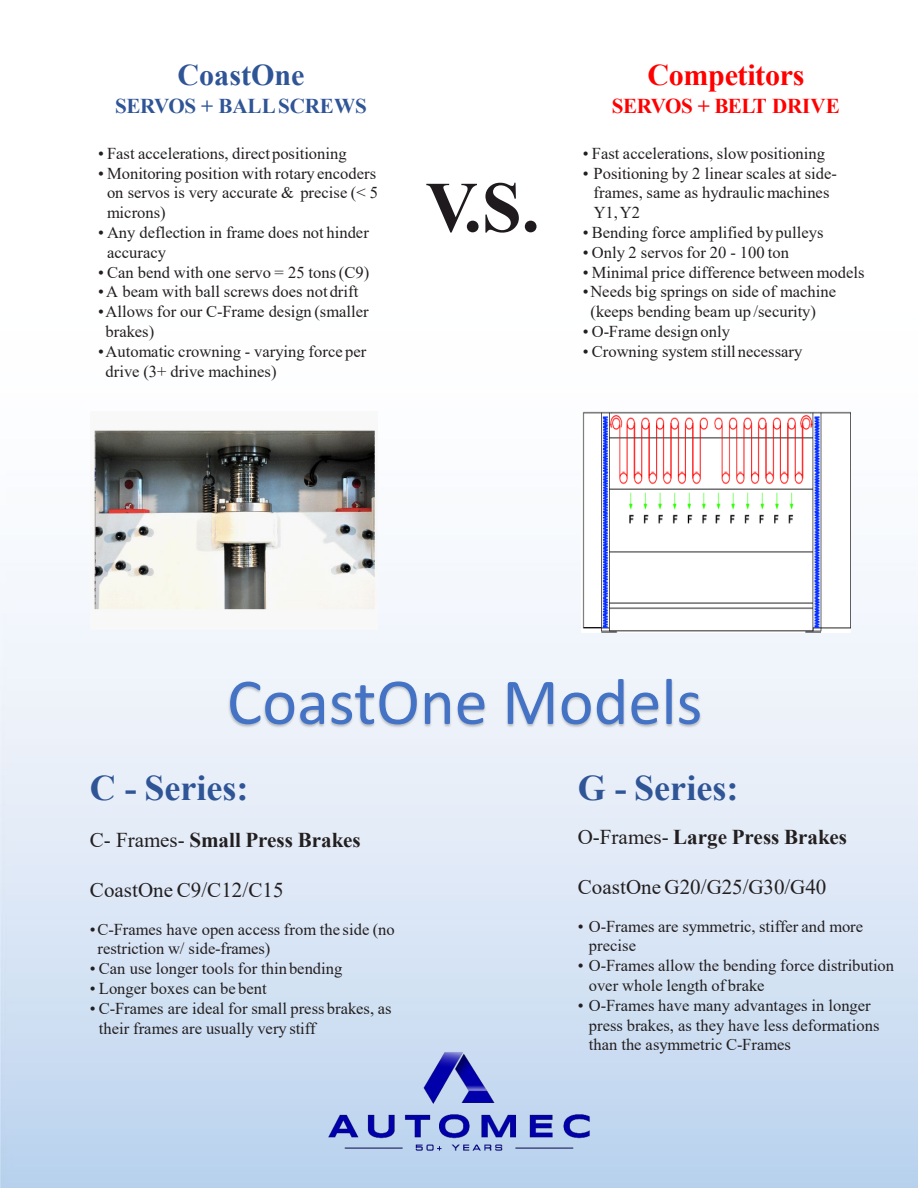
<style>
.page{position:relative;width:918px;height:1188px;background:#fff}
.page>*{position:absolute;margin:0;border:0;box-sizing:border-box;transform-origin:0 0}
.t1{font:700 72px "Times New Roman";color:#1e1a1e}
.t2{font:66px "Calibri";color:#4472c4}
.t3{font:700 36px "Times New Roman";color:#2f5597}
.t4{font:700 30px "Times New Roman";letter-spacing:-.01em;color:#f00}
.t5{font:700 30px "Times New Roman";color:#2f5597}
.t6{font:700 21px "Times New Roman";color:#231f20}
.t7{font:21px "Times New Roman";color:#231f20}
.t8{font:700 21px "Times New Roman";letter-spacing:-.005em;color:#2f5597}
.t9{font:700 21px "Times New Roman";letter-spacing:-.015em;color:#f00}
.t10{font:16.5px/19.8px "Times New Roman";color:#231f20}
.s1{font-weight:400}
</style>
<div class="page">
<img style="left:0;top:411px;width:918px;height:777px">
<img style="left:581px;top:411px;width:269px;height:221px">
<img style="left:90px;top:412px;width:288px;height:218px">
<img style="left:184px;top:641px;width:275px;height:145px">
<img style="left:459px;top:641px;width:286px;height:145px">
<img style="left:323px;top:1047px;width:272px;height:110px">
<p class="t5" style="left:177px;top:54px;width:129px">CoastOne</p>
<p class="t8" style="left:115px;top:91px;width:253px">SERVOS + BALLSCREWS</p>
<p class="t10" style="left:98px;top:143px;width:250px">• Fast accelerations, directpositioning</p>
<p class="t10" style="left:107px;top:163px;width:273px;text-indent:-9px">• Monitoring position with rotary encoders on servos is very accurate &amp; precise (&lt; 5 microns)</p>
<p class="t10" style="left:107px;top:222px;width:263px;text-indent:-9px">• Any deflection in frame does not hinder accuracy</p>
<p class="t10" style="left:98px;top:262px;width:273px">• Can bend with one servo = 25 tons(C9)</p>
<p class="t10" style="left:98px;top:281px;width:262px">• A beam with ball screws does notdrift</p>
<p class="t10" style="left:106px;top:301px;width:265px;text-indent:-8px">•Allows for our C-Frame design (smaller brakes)</p>
<p class="t10" style="left:106px;top:341px;width:262px;text-indent:-8px">•Automatic crowning - varying force per drive (3+ drive machines)</p>
<p class="t1" style="left:426px;top:155px;width:115px">V.S.</p>
<p class="t4" style="left:647px;top:54px;width:158px">Competitors</p>
<p class="t9" style="left:612px;top:91px;width:229px">SERVOS + BELT DRIVE</p>
<p class="t10" style="left:583px;top:143px;width:244px">• Fast accelerations, slowpositioning</p>
<p class="t10" style="left:594px;top:163px;width:245px;text-indent:-11px">• Positioning by 2 linear scales at side&shy;frames, same as hydraulicmachines<br>Y1,Y2</p>
<p class="t10" style="left:583px;top:222px;width:242px">• Bending force amplified by pulleys</p>
<p class="t10" style="left:583px;top:242px;width:208px">• Only 2 servos for 20 - 100 ton</p>
<p class="t10" style="left:583px;top:262px;width:283px">• Minimal price difference between models</p>
<p class="t10" style="left:590px;top:281px;width:247px;text-indent:-8px">•Needs big springs on side of machine (keeps bending beam up /security)</p>
<p class="t10" style="left:583px;top:321px;width:149px">• O-Frame design only</p>
<p class="t10" style="left:583px;top:341px;width:221px">• Crowning system still necessary</p>
<p class="t2" style="left:227px;top:656px;width:477px">CoastOne Models</p>
<p class="t3" style="left:90px;top:762px;width:160px">C - Series:</p>
<p class="t6" style="left:90px;top:825px;width:272px"><span class="s1">C- Frames-</span> Small Press Brakes</p>
<p class="t7" style="left:90px;top:875px;width:195px">CoastOne C9/C12/C15</p>
<p class="t10" style="left:97px;top:919px;width:299px;text-indent:-8px">•C-Frames have open access from the side (no restriction w/ side-frames)</p>
<p class="t10" style="left:90px;top:958px;width:254px">• Can use longer tools for thinbending</p>
<p class="t10" style="left:90px;top:978px;width:178px">• Longer boxes can be bent</p>
<p class="t10" style="left:99px;top:998px;width:294px;text-indent:-9px">• C-Frames are ideal for small press brakes, as their frames are usually very stiff</p>
<p class="t3" style="left:578px;top:762px;width:162px">G - Series:</p>
<p class="t6" style="left:578px;top:822px;width:271px"><span class="s1">O-Frames-</span> Large Press Brakes</p>
<p class="t7" style="left:578px;top:872px;width:250px">CoastOne G20/G25/G30/G40</p>
<p class="t10" style="left:589px;top:916px;width:276px;text-indent:-11px">• O-Frames are symmetric, stiffer and more precise</p>
<p class="t10" style="left:589px;top:955px;width:307px;text-indent:-11px">• O-Frames allow the bending force distribution over whole length of brake</p>
<p class="t10" style="left:589px;top:995px;width:292px;text-indent:-11px">• O-Frames have many advantages in longer press brakes, as they have less deformations than the asymmetric C-Frames</p>
</div>
